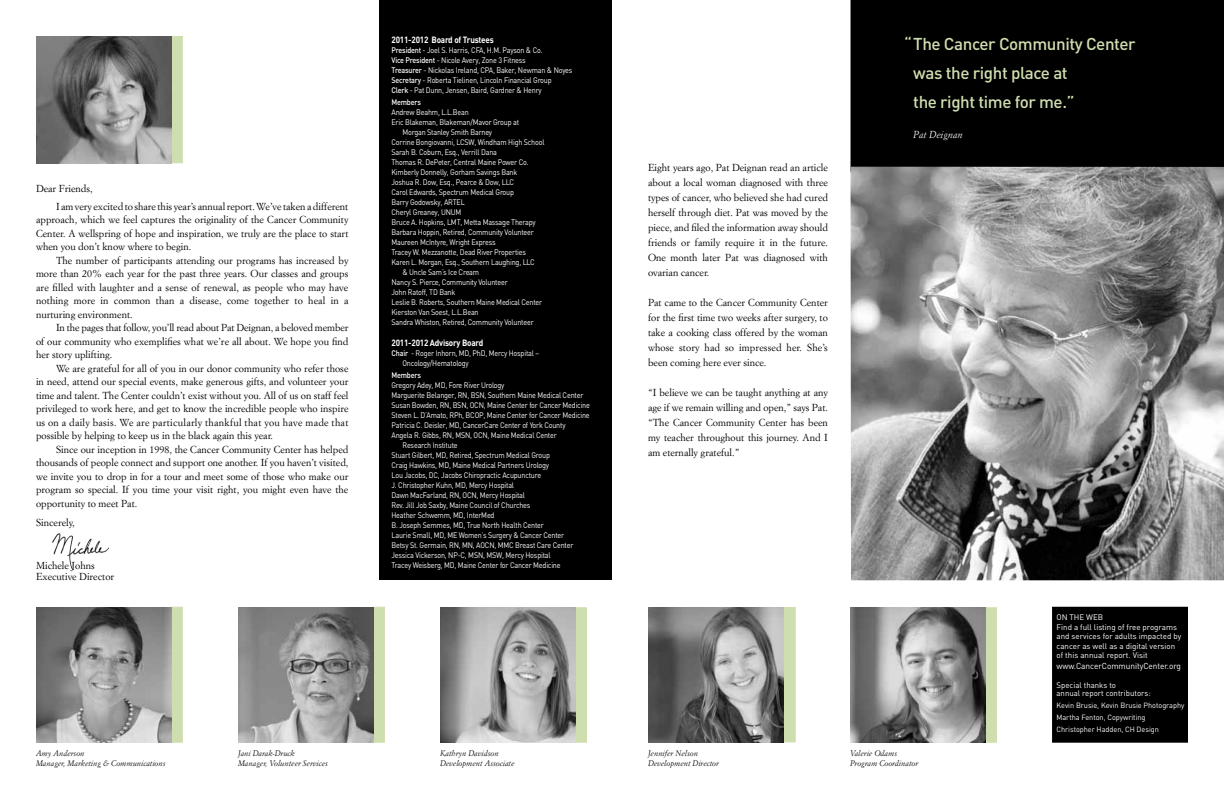
<style>
.page{position:relative;width:1224px;height:792px;background:#fff}
.page>*{position:absolute;margin:0;border:0;box-sizing:border-box;transform-origin:0 0}
.t1{font:500 17px/29px "DIN";letter-spacing:-.025em;color:#cfdeaf}
.t2{font:10px/13.5px "Simoncini Garamond";color:#000;text-align:justify}
.t3{font:italic 10px "Simoncini Garamond";color:#fff}
.t4{font:700 9px "DIN";letter-spacing:-.025em;color:#fff;scale:.9 1}
.t5{font:8.6px "DIN";letter-spacing:-.005em;color:#fff;scale:.96 1}
.t6{font:8px/10px "DIN";letter-spacing:-.025em;color:#fff;scale:.9 1}
.t7{font:italic 8px/9.6px "Simoncini Garamond";color:#000}
.t8{font:8px/9.6px "DIN";color:#fff}
.t9{font:500 8px "DIN";color:#fff;scale:.9 1}
.t10{font:7.5px/12px "DIN";letter-spacing:-.005em;color:#fff}
.s1{font-weight:500}
</style>
<div class="page">
<img style="left:52px;top:533px;width:56px;height:37px">
<div style="left:851px;top:0;width:373px;height:167px;background:#000"></div>
<div style="left:981px;top:607px;width:16px;height:136px;background:#cfdeaf"></div>
<div style="left:783px;top:607px;width:13px;height:135px;background:#cfdeaf;border:1px solid #cfdeaf"></div>
<div style="left:575px;top:607px;width:12px;height:136px;background:#cfdeaf"></div>
<div style="left:373px;top:607px;width:12px;height:136px;background:#cfdeaf;border:1px solid #cfdeaf"></div>
<div style="left:171px;top:607px;width:12px;height:136px;background:#cfdeaf;border:1px solid #cfdeaf"></div>
<div style="left:171px;top:36px;width:12px;height:127px;background:#cfdeaf"></div>
<div style="left:379px;top:0;width:233px;height:580px;background:#000"></div>
<img style="left:36px;top:36px;width:136px;height:127px">
<img style="left:36px;top:607px;width:135px;height:135px">
<img style="left:441px;top:607px;width:135px;height:135px">
<img style="left:239px;top:607px;width:134px;height:135px">
<img style="left:648px;top:607px;width:135px;height:135px">
<div style="left:1053px;top:607px;width:135px;height:135px;background:#000"></div>
<div style="left:1052px;top:607px;width:136px;height:136px;border:1px solid #000"></div>
<img style="left:851px;top:607px;width:134px;height:135px">
<img style="left:851px;top:167px;width:373px;height:413px">
<p class="t2" style="left:56px;top:179px;width:294px;line-height:18px;text-indent:-20px">Dear Friends,<br>I am very excited to share this year’s annual report. We’ve taken a different</p>
<p class="t2" style="left:36px;top:213px;width:314px">approach, which we feel captures the originality of the Cancer Community Center. A wellspring of hope and inspiration, we truly are the place to start when you don’t know where to begin.</p>
<p class="t2" style="left:36px;top:253px;width:314px;text-indent:20px">The number of participants attending our programs has increased by more than 20% each year for the past three years. Our classes and groups are filled with laughter and a sense of renewal, as people who may have nothing more in common than a disease, come together to heal in a nurturing environment.</p>
<p class="t2" style="left:36px;top:321px;width:314px;text-indent:20px">In the pages that follow, you’ll read about Pat Deignan, a beloved member of our community who exemplifies what we’re all about. We hope you find her story uplifting.</p>
<p class="t2" style="left:36px;top:361px;width:314px;text-indent:20px">We are grateful for all of you in our donor community who refer those in need, attend our special events, make generous gifts, and volunteer your time and talent. The Center couldn’t exist without you. All of us on staff feel privileged to work here, and get to know the incredible people who inspire us on a daily basis. We are particularly thankful that you have made that possible by helping to keep us in the black again this year.</p>
<p class="t2" style="left:36px;top:442px;width:314px;text-indent:20px">Since our inception in 1998, the Cancer Community Center has helped thousands of people connect and support one another. If you haven’t visited, we invite you to drop in for a tour and meet some of those who make our program so special. If you time your visit right, you might even have the opportunity to meet Pat.</p>
<p class="t2" style="left:36px;top:515px;width:40px">Sincerely,</p>
<p class="t2" style="left:36px;top:560px;width:80px;line-height:11px">Michele Johns<br>Executive Director</p>
<p class="t4" style="left:391px;top:34px;width:115px">2011-2012 Board of Trustees</p>
<p class="t6" style="left:391px;top:45px;width:203px"><span class="s1">President</span> - Joel S. Harris, CFA, H.M. Payson &amp; Co.<br><span class="s1">Vice President</span> - Nicole Avery, Zone 3 Fitness<br><span class="s1">Treasurer</span> - Nickolas Ireland, CPA, Baker, Newman &amp; Noyes <span class="s1">Secretary</span> - Roberta Tielinen, Lincoln Financial Group<br><span class="s1">Clerk</span> - Pat Dunn, Jensen, Baird, Gardner &amp; Henry</p>
<p class="t9" style="left:391px;top:97px;width:34px">Members</p>
<p class="t6" style="left:391px;top:107px;width:87px">Andrew Beahm, L.L.Bean</p>
<p class="t6" style="left:391px;top:117px;width:143px">Eric Blakeman, Blakeman/Mavor Group at</p>
<p class="t6" style="left:402px;top:127px;width:101px">Morgan Stanley Smith Barney</p>
<p class="t6" style="left:391px;top:137px;width:172px">Corrine Bongiovanni, LCSW, Windham High School</p>
<p class="t6" style="left:391px;top:147px;width:119px">Sarah B. Coburn, Esq., Verrill Dana</p>
<p class="t6" style="left:391px;top:157px;width:154px">Thomas R. DePeter, Central Maine Power Co.</p>
<p class="t6" style="left:391px;top:167px;width:141px">Kimberly Donnelly, Gorham Savings Bank</p>
<p class="t6" style="left:391px;top:177px;width:138px">Joshua R. Dow, Esq., Pearce &amp; Dow, LLC</p>
<p class="t6" style="left:391px;top:187px;width:138px">Carol Edwards, Spectrum Medical Group</p>
<p class="t6" style="left:391px;top:197px;width:83px">Barry Godowsky, ARTEL</p>
<p class="t6" style="left:391px;top:207px;width:79px">Cheryl Greaney, UNUM</p>
<p class="t6" style="left:391px;top:217px;width:162px">Bruce A. Hopkins, LMT, Metta Massage Therapy</p>
<p class="t6" style="left:391px;top:227px;width:160px">Barbara Hoppin, Retired, Community Volunteer</p>
<p class="t6" style="left:391px;top:237px;width:117px">Maureen McIntyre, Wright Express</p>
<p class="t6" style="left:391px;top:247px;width:151px">Tracey W. Mezzanotte, Dead River Properties</p>
<p class="t6" style="left:391px;top:257px;width:161px">Karen L. Morgan, Esq., Southern Laughing, LLC</p>
<p class="t6" style="left:402px;top:267px;width:87px">&amp; Uncle Sam’s Ice Cream</p>
<p class="t6" style="left:391px;top:277px;width:131px">Nancy S. Pierce, Community Volunteer</p>
<p class="t6" style="left:391px;top:287px;width:72px">John Ratoff, TD Bank</p>
<p class="t6" style="left:391px;top:297px;width:169px">Leslie B. Roberts, Southern Maine Medical Center</p>
<p class="t6" style="left:391px;top:307px;width:98px">Kierston Van Soest, L.L.Bean</p>
<p class="t6" style="left:391px;top:317px;width:160px">Sandra Whiston, Retired, Community Volunteer</p>
<p class="t4" style="left:391px;top:337px;width:104px">2011-2012 Advisory Board</p>
<p class="t6" style="left:402px;top:348px;width:153px;text-indent:-11px"><span class="s1">Chair</span> - Roger Inhorn, MD, PhD, Mercy Hospital –<br>Oncology/Hematology</p>
<p class="t9" style="left:391px;top:370px;width:34px">Members</p>
<p class="t6" style="left:391px;top:380px;width:127px">Gregory Adey, MD, Fore River Urology</p>
<p class="t6" style="left:391px;top:390px;width:215px">Marguerite Belanger, RN, BSN, Southern Maine Medical Center</p>
<p class="t6" style="left:391px;top:400px;width:222px">Susan Bowden, RN, BSN, OCN, Maine Center for Cancer Medicine</p>
<p class="t6" style="left:391px;top:410px;width:222px">Steven L. D’Amato, RPh, BCOP, Maine Center for Cancer Medicine</p>
<p class="t6" style="left:391px;top:420px;width:195px">Patricia C. Deisler, MD, CancerCare Center of York County</p>
<p class="t6" style="left:391px;top:430px;width:185px">Angela R. Gibbs, RN, MSN, OCN, Maine Medical Center</p>
<p class="t6" style="left:402px;top:440px;width:63px">Research Institute</p>
<p class="t6" style="left:391px;top:450px;width:178px">Stuart Gilbert, MD, Retired, Spectrum Medical Group</p>
<p class="t6" style="left:391px;top:460px;width:177px">Craig Hawkins, MD, Maine Medical Partners Urology</p>
<p class="t6" style="left:391px;top:470px;width:168px">Lou Jacobs, DC, Jacobs Chiropractic Acupuncture</p>
<p class="t6" style="left:391px;top:480px;width:138px">J. Christopher Kuhn, MD, Mercy Hospital</p>
<p class="t6" style="left:391px;top:490px;width:150px">Dawn MacFarland, RN, OCN, Mercy Hospital</p>
<p class="t6" style="left:391px;top:500px;width:156px">Rev. Jill Job Saxby, Maine Council of Churches</p>
<p class="t6" style="left:391px;top:510px;width:116px">Heather Schwemm, MD, InterMed</p>
<p class="t6" style="left:391px;top:520px;width:171px">B. Joseph Semmes, MD, True North Health Center</p>
<p class="t6" style="left:391px;top:530px;width:193px">Laurie Small, MD, ME Women’s Surgery &amp; Cancer Center</p>
<p class="t6" style="left:391px;top:540px;width:204px">Betsy St. Germain, RN, MN, AOCN, MMC Breast Care Center</p>
<p class="t6" style="left:391px;top:550px;width:178px">Jessica Vickerson, NP-C, MSN, MSW, Mercy Hospital</p>
<p class="t6" style="left:391px;top:560px;width:189px">Tracey Weisberg, MD, Maine Center for Cancer Medicine</p>
<p class="t2" style="left:648px;top:160px;width:182px;line-height:15px">Eight years ago, Pat Deignan read an article about a local woman diagnosed with three types of cancer, who believed she had cured herself through diet. Pat was moved by the piece, and filed the information away should friends or family require it in the future.<br>One month later Pat was diagnosed with ovarian cancer.</p>
<p class="t2" style="left:648px;top:295px;width:182px;line-height:15px">Pat came to the Cancer Community Center for the first time two weeks after surgery, to take a cooking class offered by the woman whose story had so impressed her. She’s been coming here ever since.</p>
<p class="t2" style="left:648px;top:385px;width:182px;line-height:15px">“I believe we can be taught anything at any age if we remain willing and open,” says Pat. “The Cancer Community Center has been my teacher throughout this journey. And I am eternally grateful.”</p>
<h1 class="t1" style="left:913px;top:29px;width:224px;text-indent:-9px">“ The Cancer Community Center was the right place at<br>the right time for me.”</h1>
<p class="t3" style="left:913px;top:129px;width:51px">Pat Deignan</p>
<p class="t8" style="left:1057px;top:612px;width:126px">ON THE WEB<br>Find a full listing of free programs and services for adults impacted by cancer as well as a digital version of this annual report. Visit</p>
<p class="t5" style="left:1057px;top:661px;width:131px">www.CancerCommunityCenter.org</p>
<p class="t8" style="left:1057px;top:681px;width:96px;line-height:8px">Special thanks to<br>annual report contributors:</p>
<p class="t10" style="left:1057px;top:699px;width:129px">Kevin Brusie, Kevin Brusie Photography<br>Martha Fenton, Copywriting<br>Christopher Hadden, CH Design</p>
<p class="t7" style="left:36px;top:748px;width:131px">Amy Anderson<br>Manager, Marketing &amp; Communications</p>
<p class="t7" style="left:238px;top:748px;width:91px">Jani Darak-Druck<br>Manager, Volunteer Services</p>
<p class="t7" style="left:440px;top:748px;width:76px">Kathryn Davidson<br>Development Associate</p>
<p class="t7" style="left:648px;top:748px;width:72px">Jennifer Nelson<br>Development Director</p>
<p class="t7" style="left:850px;top:748px;width:70px">Valerie Odams<br>Program Coordinator</p>
</div>
